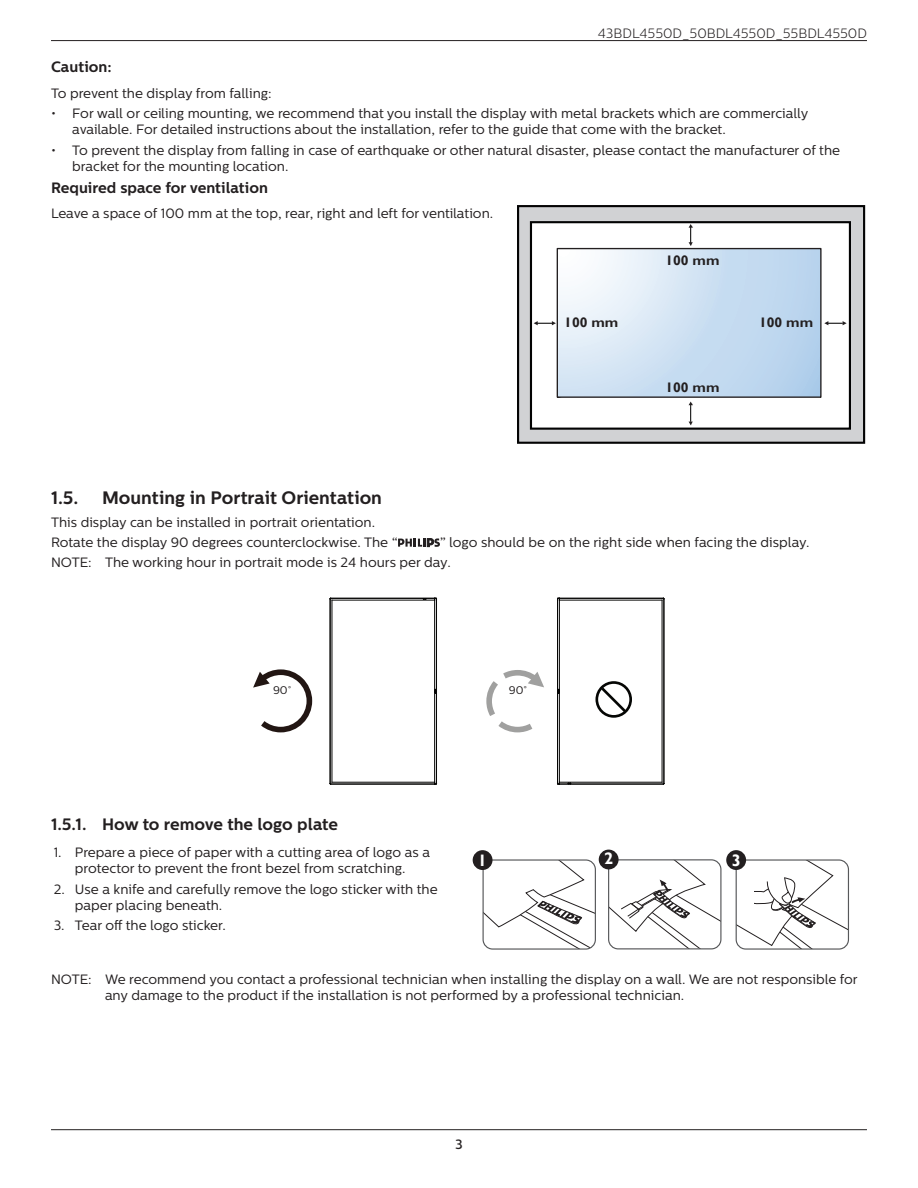
<style>
.page{position:relative;width:918px;height:1188px;background:#fff}
.page>*{position:absolute;margin:0;border:0;box-sizing:border-box;transform-origin:0 0}
.t1{font:700 18px "Centrale Sans";color:#231f20}
.t2{font:700 16.65px "Gill Sans";color:#fff}
.t3{font:700 16.5px "Centrale Sans";letter-spacing:-.005em;color:#231f20}
.Body_Bold{font:700 15px "Centrale Sans";color:#231f20}
.t4{font:700 13.8px "Gill Sans";color:#231f20}
.Body{font:13.5px/16.2px "Centrale Sans";color:#231f20}
.t5{font:300 13.5px "Centrale Sans";color:#231f20}
.t6{font:500 13.5px "Centrale Sans";color:#231f20}
.t7{font:11.1px "Centrale Sans";color:#231f20}
</style>
<div class="page">
<hr style="left:51px;top:40px;width:816px;height:1px;background:#231f20">
<hr style="left:51px;top:1129px;width:816px;height:1px;background:#231f20">
<svg style="left:398px;top:538px;width:42px;height:9px"></svg>
<svg style="left:486px;top:670px;width:58px;height:63px"></svg>
<svg style="left:253px;top:669px;width:60px;height:64px"></svg>
<svg style="left:595px;top:681px;width:37px;height:37px"></svg>
<hr style="left:331px;top:784px;width:104px;height:1px;background:#050504">
<hr style="left:332px;top:782px;width:103px;height:1px;background:#050504">
<hr style="left:436px;top:599px;width:1px;height:185px;background:#050504">
<hr style="left:434px;top:598px;width:1px;height:186px;background:#050504">
<hr style="left:332px;top:600px;width:1px;height:182px;background:#050504">
<hr style="left:330px;top:599px;width:1px;height:185px;background:#050504">
<hr style="left:332px;top:600px;width:103px;height:1px;background:#050504">
<hr style="left:331px;top:598px;width:104px;height:1px;background:#050504">
<hr style="left:559px;top:598px;width:104px;height:1px;background:#050504">
<hr style="left:559px;top:600px;width:103px;height:1px;background:#050504">
<hr style="left:557px;top:599px;width:1px;height:185px;background:#050504">
<hr style="left:559px;top:598px;width:1px;height:186px;background:#050504">
<hr style="left:662px;top:600px;width:1px;height:182px;background:#050504">
<hr style="left:664px;top:599px;width:1px;height:185px;background:#050504">
<hr style="left:559px;top:782px;width:103px;height:1px;background:#050504">
<hr style="left:559px;top:784px;width:104px;height:1px;background:#050504">
<svg style="left:483px;top:861px;width:111px;height:87px"></svg>
<div style="left:483px;top:859px;width:113px;height:91px;border:1px solid #57585a;border-radius:10px"></div>
<div style="left:473px;top:850px;width:20px;height:20px;background:#231f20;border-radius:50%"></div>
<svg style="left:610px;top:861px;width:110px;height:88px"></svg>
<div style="left:608px;top:859px;width:114px;height:90px;border:1px solid #57585a;border-radius:10px"></div>
<div style="left:599px;top:850px;width:20px;height:19px;background:#231f20;border-radius:50%"></div>
<svg style="left:736px;top:861px;width:111px;height:87px"></svg>
<div style="left:736px;top:859px;width:113px;height:91px;border:1px solid #57585a;border-radius:10px"></div>
<div style="left:726px;top:850px;width:20px;height:20px;background:#231f20;border-radius:50%"></div>
<svg style="left:517px;top:205px;width:349px;height:239px"></svg>
<svg style="left:534px;top:224px;width:313px;height:201px"></svg>
<p class="t5" style="left:598px;top:26px;width:271px">43BDL4550D_50BDL4550D_55BDL4550D</p>
<p class="Body_Bold" style="left:51px;top:58px;width:62px">Caution:</p>
<p class="Body" style="left:51px;top:85px;width:222px">To prevent the display from falling:</p>
<p class="Body" style="left:72px;top:105px;width:738px;text-indent:-21px">• For wall or ceiling mounting, we recommend that you install the display with metal brackets which are commercially available. For detailed instructions about the installation, refer to the guide that come with the bracket.</p>
<p class="Body" style="left:72px;top:142px;width:769px;text-indent:-21px">• To prevent the display from falling in case of earthquake or other natural disaster, please contact the manufacturer of the bracket for the mounting location.</p>
<p class="Body_Bold" style="left:51px;top:178px;width:219px">Required space for ventilation</p>
<p class="Body" style="left:51px;top:205px;width:444px">Leave a space of 100 mm at the top, rear, right and left for ventilation.</p>
<p class="t4" style="left:665px;top:252px;width:56px">100 mm</p>
<p class="t4" style="left:564px;top:314px;width:56px">100 mm</p>
<p class="t4" style="left:759px;top:314px;width:56px">100 mm</p>
<p class="t4" style="left:665px;top:379px;width:56px">100 mm</p>
<p class="t1" style="left:51px;top:487px;width:29px">1.5.</p>
<p class="t1" style="left:102px;top:487px;width:281px">Mounting in Portrait Orientation</p>
<p class="Body" style="left:51px;top:514px;width:326px">This display can be installed in portrait orientation.</p>
<p class="Body" style="left:51px;top:534px;width:349px">Rotate the display 90 degrees counterclockwise. The “</p>
<p class="Body" style="left:440px;top:534px;width:371px">” logo should be on the right side when facing the display.</p>
<p class="Body" style="left:51px;top:555px;width:401px">NOTE: The working hour in portrait mode is 24 hours per day.</p>
<p class="t7" style="left:273px;top:684px;width:20px">90°</p>
<p class="t7" style="left:509px;top:684px;width:20px">90°</p>
<p class="t3" style="left:51px;top:814px;width:288px">1.5.1. How to remove the logo plate</p>
<p class="Body" style="left:54px;top:845px;width:378px;text-align:center">1. Prepare a piece of paper with a cutting area of logo as a protector to prevent the front bezel from scratching.</p>
<p class="Body" style="left:75px;top:881px;width:364px;text-indent:-21px">2. Use a knife and carefully remove the logo sticker with the paper placing beneath.</p>
<p class="Body" style="left:54px;top:918px;width:174px">3. Tear off the logo sticker.</p>
<p class="t2" style="left:478px;top:851px;width:11px">1</p>
<p class="t2" style="left:604px;top:849px;width:11px">2</p>
<p class="t2" style="left:732px;top:850px;width:11px">3</p>
<p class="Body" style="left:105px;top:971px;width:754px;text-indent:-54px">NOTE: We recommend you contact a professional technician when installing the display on a wall. We are not responsible for any damage to the product if the installation is not performed by a professional technician.</p>
<p class="t6" style="left:455px;top:1137px;width:9px">3</p>
</div>
